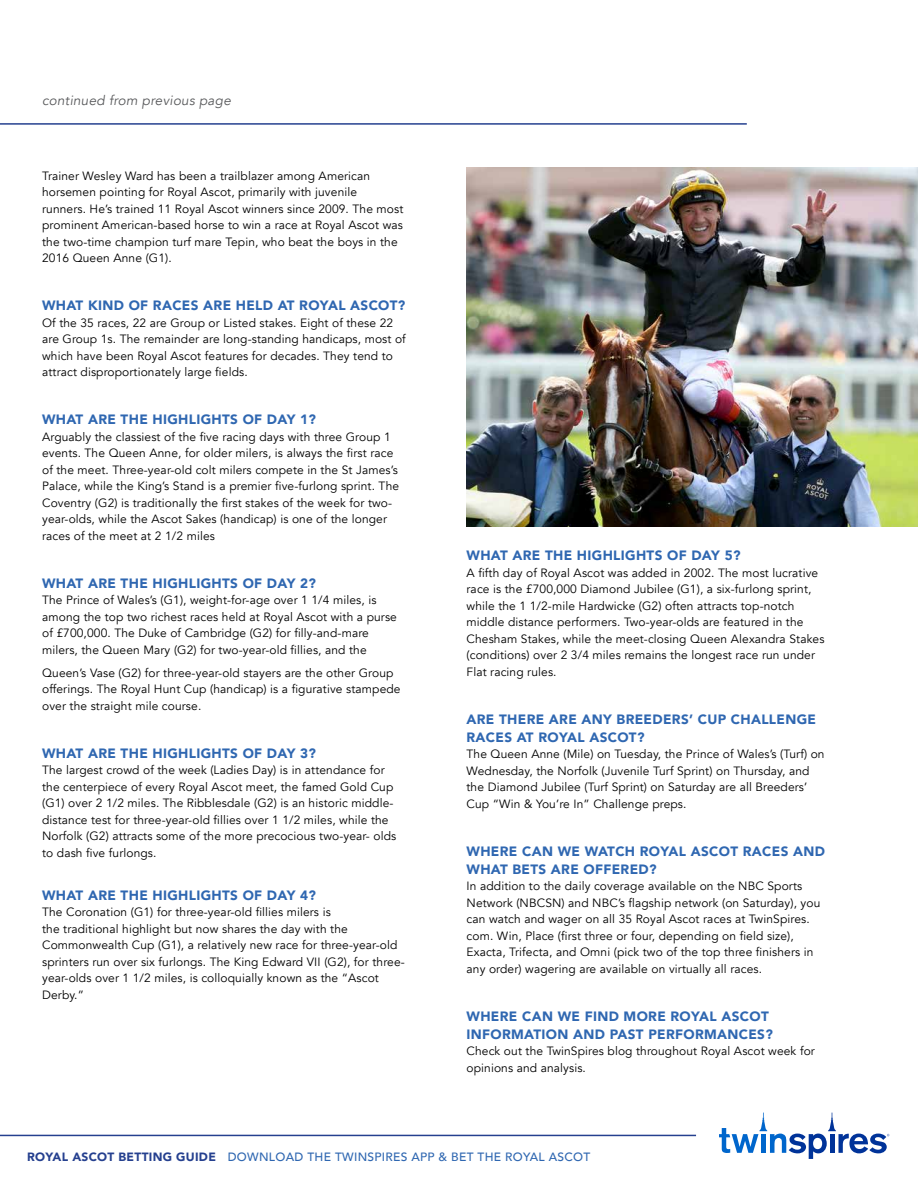
<style>
.page{position:relative;width:918px;height:1188px;background:#fff}
.page>*{position:absolute;margin:0;border:0;box-sizing:border-box;transform-origin:0 0}
.t1{font:900 13.5px/18px "Avenir";letter-spacing:.025em;color:#2f67b1}
.t2{font:italic 13.5px "Avenir";letter-spacing:.02em;color:#58595b}
.t3{font:12px/16.5px "Avenir";letter-spacing:.01em;color:#000}
.t4{font:500 12px "Avenir";letter-spacing:.025em;color:#2f67b1}
.s1{font-weight:900;color:#25408f}
</style>
<div class="page">
<hr style="left:0;top:1135px;width:696px;height:1px;background:#25408f">
<svg style="left:719px;top:1112px;width:171px;height:47px"></svg>
<hr style="left:0;top:123px;width:747px;height:2px;background:#25408f">
<img style="left:467px;top:168px;width:451px;height:358px">
<p class="t2" style="left:42px;top:93px;width:190px">continued from previous page</p>
<p class="t3" style="left:42px;top:167px;width:363px">Trainer Wesley Ward has been a trailblazer among American horsemen pointing for Royal Ascot, primarily with juvenile runners. He’s trained 11 Royal Ascot winners since 2009. The most prominent American-based horse to win a race at Royal Ascot was the two-time champion turf mare Tepin, who beat the boys in the 2016 Queen Anne (G1).</p>
<p class="t1" style="left:42px;top:296px;width:365px">WHAT KIND OF RACES ARE HELD AT ROYAL ASCOT?</p>
<p class="t3" style="left:42px;top:314px;width:365px">Of the 35 races, 22 are Group or Listed stakes. Eight of these 22 are Group 1s. The remainder are long-standing handicaps, most of which have been Royal Ascot features for decades. They tend to attract disproportionately large fields.</p>
<p class="t1" style="left:42px;top:410px;width:276px">WHAT ARE THE HIGHLIGHTS OF DAY 1?</p>
<p class="t3" style="left:42px;top:428px;width:359px">Arguably the classiest of the five racing days with three Group 1 events. The Queen Anne, for older milers, is always the first race of the meet. Three-year-old colt milers compete in the St James’s Palace, while the King’s Stand is a premier five-furlong sprint. The Coventry (G2) is traditionally the first stakes of the week for two&shy;year-olds, while the Ascot Sakes (handicap) is one of the longer races of the meet at 2 1/2 miles</p>
<p class="t1" style="left:42px;top:574px;width:276px">WHAT ARE THE HIGHLIGHTS OF DAY 2?</p>
<p class="t3" style="left:42px;top:592px;width:356px">The Prince of Wales’s (G1), weight-for-age over 1 1/4 miles, is among the top two richest races held at Royal Ascot with a purse of £700,000. The Duke of Cambridge (G2) for filly-and-mare milers, the Queen Mary (G2) for two-year-old fillies, and the</p>
<p class="t3" style="left:42px;top:665px;width:360px">Queen’s Vase (G2) for three-year-old stayers are the other Group offerings. The Royal Hunt Cup (handicap) is a figurative stampede over the straight mile course.</p>
<p class="t1" style="left:42px;top:744px;width:276px">WHAT ARE THE HIGHLIGHTS OF DAY 3?</p>
<p class="t3" style="left:42px;top:762px;width:356px">The largest crowd of the week (Ladies Day) is in attendance for the centerpiece of every Royal Ascot meet, the famed Gold Cup (G1) over 2 1/2 miles. The Ribblesdale (G2) is an historic middle&shy;distance test for three-year-old fillies over 1 1/2 miles, while the Norfolk (G2) attracts some of the more precocious two-year- olds to dash five furlongs.</p>
<p class="t1" style="left:42px;top:886px;width:276px">WHAT ARE THE HIGHLIGHTS OF DAY 4?</p>
<p class="t3" style="left:42px;top:904px;width:364px">The Coronation (G1) for three-year-old fillies milers is<br>the traditional highlight but now shares the day with the Commonwealth Cup (G1), a relatively new race for three-year-old sprinters run over six furlongs. The King Edward VII (G2), for three&shy;year-olds over 1 1/2 miles, is colloquially known as the “Ascot Derby.”</p>
<p class="t1" style="left:467px;top:546px;width:276px">WHAT ARE THE HIGHLIGHTS OF DAY 5?</p>
<p class="t3" style="left:467px;top:565px;width:359px">A fifth day of Royal Ascot was added in 2002. The most lucrative race is the £700,000 Diamond Jubilee (G1), a six-furlong sprint, while the 1 1/2-mile Hardwicke (G2) often attracts top-notch middle distance performers. Two-year-olds are featured in the Chesham Stakes, while the meet-closing Queen Alexandra Stakes (conditions) over 2 3/4 miles remains the longest race run under Flat racing rules.</p>
<p class="t1" style="left:467px;top:710px;width:351px">ARE THERE ARE ANY BREEDERS’ CUP CHALLENGE<br>RACES AT ROYAL ASCOT?</p>
<p class="t3" style="left:467px;top:746px;width:360px">The Queen Anne (Mile) on Tuesday, the Prince of Wales’s (Turf) on Wednesday, the Norfolk (Juvenile Turf Sprint) on Thursday, and the Diamond Jubilee (Turf Sprint) on Saturday are all Breeders’ Cup “Win &amp; You’re In” Challenge preps.</p>
<p class="t1" style="left:467px;top:842px;width:360px">WHERE CAN WE WATCH ROYAL ASCOT RACES AND<br>WHAT BETS ARE OFFERED?</p>
<p class="t3" style="left:467px;top:878px;width:355px">In addition to the daily coverage available on the NBC Sports Network (NBCSN) and NBC’s flagship network (on Saturday), you can watch and wager on all 35 Royal Ascot races at TwinSpires. com. Win, Place (first three or four, depending on field size), Exacta, Trifecta, and Omni (pick two of the top three finishers in any order) wagering are available on virtually all races.</p>
<p class="t1" style="left:467px;top:1007px;width:308px">WHERE CAN WE FIND MORE ROYAL ASCOT<br>INFORMATION AND PAST PERFORMANCES?</p>
<p class="t3" style="left:467px;top:1043px;width:350px">Check out the TwinSpires blog throughout Royal Ascot week for opinions and analysis.</p>
<p class="t4" style="left:27px;top:1146px;width:565px"><span class="s1">ROYAL ASCOT BETTING GUIDE</span> DOWNLOAD THE TWINSPIRES APP &amp; BET THE ROYAL ASCOT</p>
</div>
